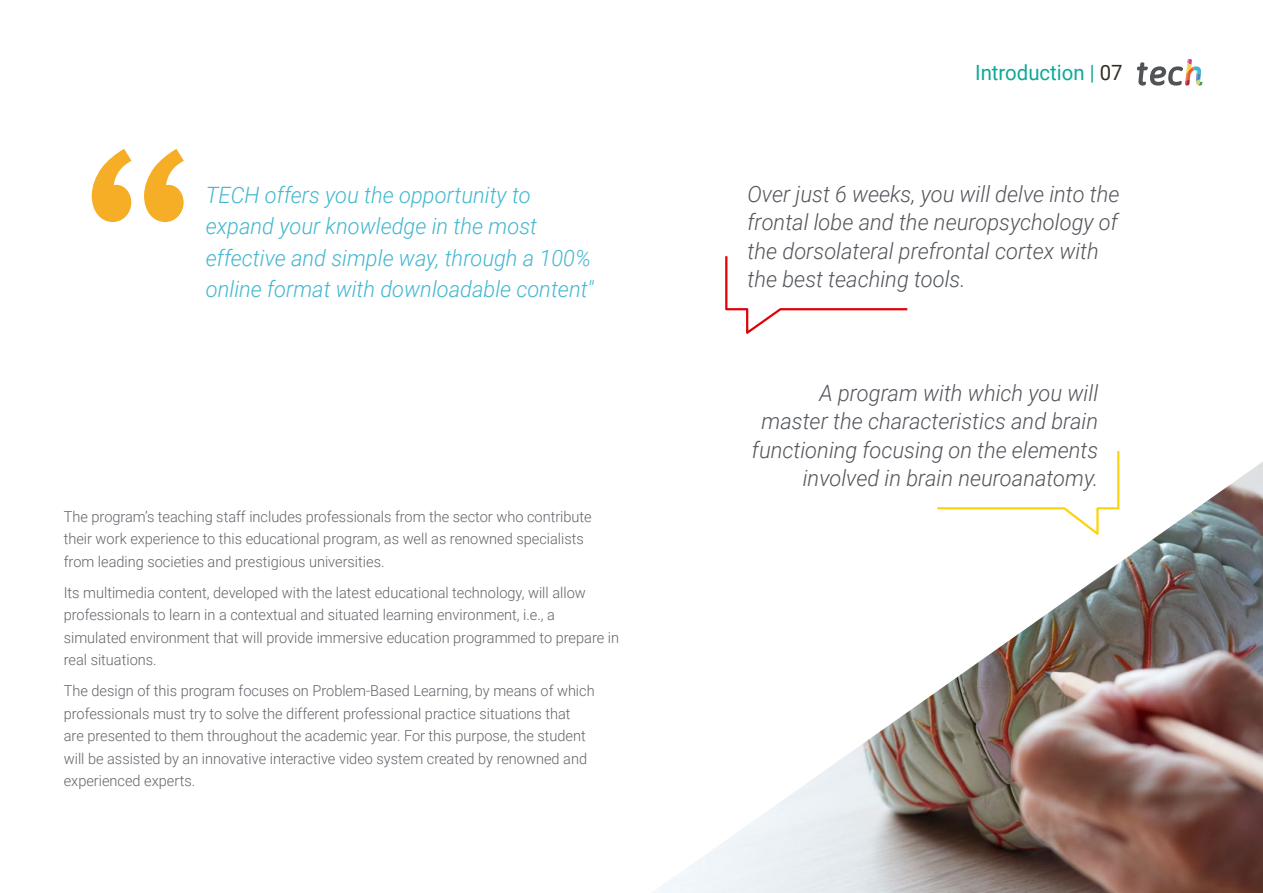
<style>
.page{position:relative;width:1263px;height:893px;background:#fff}
.page>*{position:absolute;margin:0;border:0;box-sizing:border-box;transform-origin:0 0}
.t1{font:italic 300 22.5px/28.5px "Roboto";color:#52555b;text-align:right}
.t2{font:italic 300 22.5px/31.5px "Roboto";color:#43b7cf}
.t3{font:21px "Roboto";color:#0ea996}
.t4{font:300 15px/22.5px "Roboto";color:#61646a}
.s1{color:#312e20}
</style>
<div class="page">
<svg style="left:92px;top:149px;width:92px;height:73px"></svg>
<img style="left:652px;top:461px;width:611px;height:432px">
<svg style="left:725px;top:256px;width:183px;height:78px"></svg>
<svg style="left:1137px;top:59px;width:65px;height:27px"></svg>
<h1 class="t2" style="left:206px;top:178px;width:389px">TECH offers you the opportunity to expand your knowledge in the most effective and simple way, through a 100% online format with downloadable content"</h1>
<p class="t4" style="left:64px;top:504px;width:529px">The program’s teaching staff includes professionals from the sector who contribute their work experience to this educational program, as well as renowned specialists from leading societies and prestigious universities.</p>
<p class="t4" style="left:64px;top:580px;width:557px">Its multimedia content, developed with the latest educational technology, will allow professionals to learn in a contextual and situated learning environment, i.e., a simulated environment that will provide immersive education programmed to prepare in real situations.</p>
<p class="t4" style="left:64px;top:679px;width:532px">The design of this program focuses on Problem-Based Learning, by means of which professionals must try to solve the different professional practice situations that<br>are presented to them throughout the academic year. For this purpose, the student will be assisted by an innovative interactive video system created by renowned and experienced experts.</p>
<h2 class="t3" style="left:975px;top:57px;width:149px">Introduction | <span class="s1">07</span></h2>
<h1 class="t1" style="left:747px;top:179px;width:373px;text-align:left">Over just 6 weeks, you will delve into the frontal lobe and the neuropsychology of the dorsolateral prefrontal cortex with the best teaching tools.</h1>
<h1 class="t1" style="left:752px;top:378px;width:348px">A program with which you will master the characteristics and brain functioning focusing on the elements involved in brain neuroanatomy.</h1>
</div>
